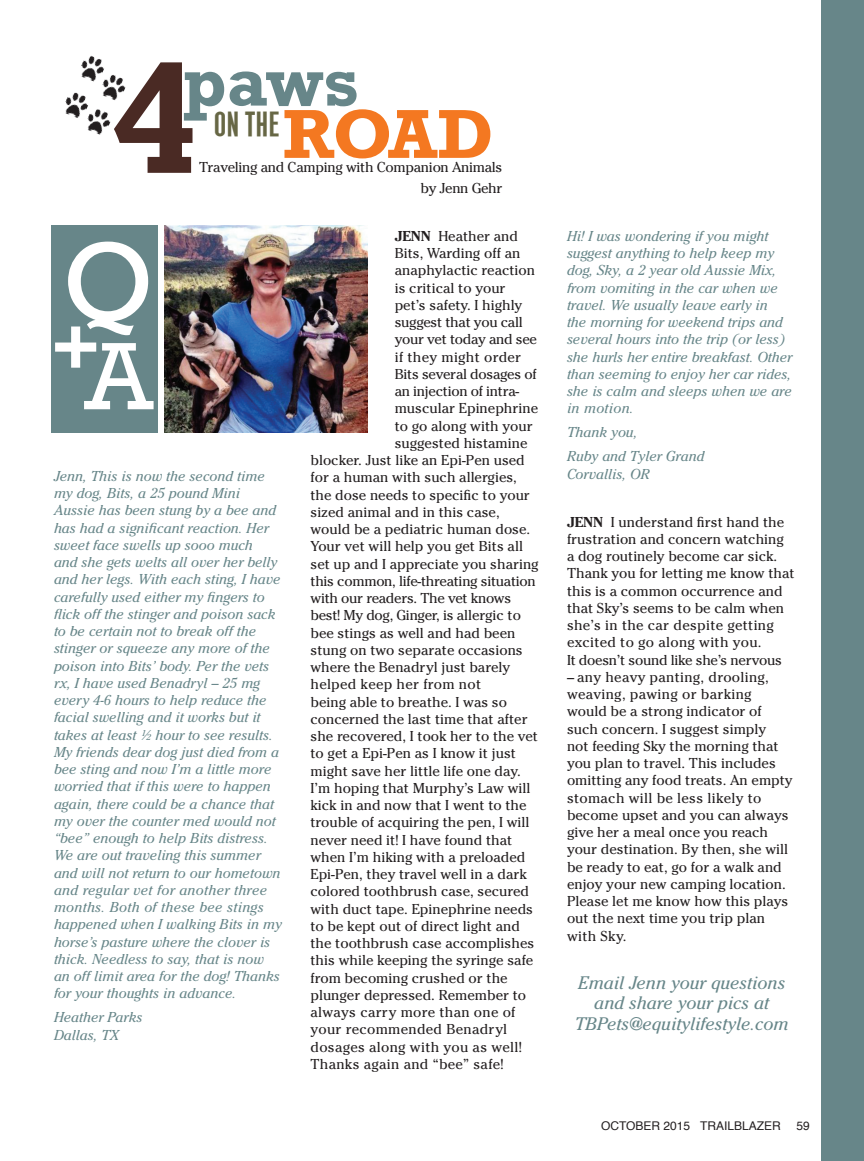
<style>
.page{position:relative;width:864px;height:1161px;background:#fff}
.page>*{position:absolute;margin:0;border:0;box-sizing:border-box;transform-origin:0 0}
.t1{font:700 159.9px "Rockwell";color:#4a2a24}
.t2{font:114.15px "Rockwell";color:#fff}
.t3{font:97.35px "Rockwell";color:#fff}
.t4{font:700 75px "Rockwell";color:#fff}
.t5{font:700 70.35px "Rockwell";color:#678689}
.t6{font:700 70.35px "Rockwell";color:#f47821}
.t7{font:27px "Attleboro Gothic WTF";color:#676745}
.PCHWY_Feature{font:italic 18px/20.2px "Cheltenham";color:#678689;text-align:center}
.PCHWY_Feature-2{font:14.25px/17.2px "Cheltenham";color:#231f20}
.PCHWY_Feature-3{font:italic 14.25px/17.2px "Cheltenham";color:#678689}
.PCHWY_Feature-4{font:14.25px "Cheltenham";letter-spacing:-.02em;color:#231f20}
.PCHWY_Feature-5{font:14.25px "Cheltenham";letter-spacing:.02em;color:#231f20}
.t8{font:12px "Helvetica";color:#231f20}
.s1{font-weight:700}
</style>
<div class="page">
<div style="left:822px;top:0;width:42px;height:1161px;background:#678689"></div>
<img style="left:81px;top:55px;width:23px;height:27px">
<img style="left:65px;top:92px;width:23px;height:26px">
<img style="left:98px;top:73px;width:28px;height:28px">
<img style="left:83px;top:107px;width:28px;height:28px">
<img style="left:164px;top:225px;width:204px;height:208px">
<div style="left:51px;top:225px;width:107px;height:208px;background:#678689"></div>
<p class="t1" style="left:111px;top:22px;width:90px">4</p>
<p class="t5" style="left:183px;top:39px;width:178px">paws</p>
<p class="t7" style="left:214px;top:110px;width:68px">ON THE</p>
<p class="t6" style="left:283px;top:92px;width:212px">ROAD</p>
<p class="PCHWY_Feature-4" style="left:420px;top:179px;width:84px">by Jenn Gehr</p>
<p class="PCHWY_Feature-4" style="left:199px;top:159px;width:305px">Traveling and Camping with Companion Animals</p>
<p class="t2" style="left:62px;top:216px;width:93px">Q</p>
<p class="t4" style="left:51px;top:302px;width:52px">+</p>
<p class="t3" style="left:85px;top:320px;width:69px">A</p>
<p class="PCHWY_Feature-3" style="left:54px;top:467px;width:230px">Jenn, This is now the second time my dog, Bits, a 25 pound Mini Aussie has been stung by a bee and has had a significant reaction. Her sweet face swells up sooo much<br>and she gets welts all over her belly and her legs. With each sting, I have carefully used either my fingers to flick off the stinger and poison sack to be certain not to break off the stinger or squeeze any more of the poison into Bits’ body. Per the vets rx, I have used Benadryl – 25 mg every 4-6 hours to help reduce the facial swelling and it works but it takes at least ½ hour to see results.<br>My friends dear dog just died from a bee sting and now I’m a little more worried that if this were to happen again, there could be a chance that my over the counter med would not “bee” enough to help Bits distress.<br>We are out traveling this summer and will not return to our hometown and regular vet for another three months. Both of these bee stings happened when I walking Bits in my horse’s pasture where the clover is thick. Needless to say, that is now an off limit area for the dog! Thanks for your thoughts in advance.</p>
<p class="PCHWY_Feature-3" style="left:54px;top:1009px;width:90px">Heather Parks<br>Dallas, TX</p>
<p class="PCHWY_Feature-2" style="left:395px;top:227px;width:125px"><span class="s1">JENN</span> Heather and</p>
<p class="PCHWY_Feature-2" style="left:395px;top:245px;width:127px">Bits, Warding off an</p>
<p class="PCHWY_Feature-2" style="left:395px;top:262px;width:142px">anaphylactic reaction</p>
<p class="PCHWY_Feature-2" style="left:395px;top:279px;width:112px">is critical to your</p>
<p class="PCHWY_Feature-2" style="left:395px;top:296px;width:129px">pet’s safety. I highly</p>
<p class="PCHWY_Feature-4" style="left:395px;top:314px;width:129px">suggest that you call</p>
<p class="PCHWY_Feature-4" style="left:395px;top:331px;width:144px">your vet today and see</p>
<p class="PCHWY_Feature-5" style="left:395px;top:348px;width:128px">if they might order</p>
<p class="PCHWY_Feature-4" style="left:395px;top:366px;width:143px">Bits several dosages of</p>
<p class="PCHWY_Feature-4" style="left:395px;top:383px;width:126px">an injection of intra-</p>
<p class="PCHWY_Feature-2" style="left:395px;top:400px;width:145px">muscular Epinephrine</p>
<p class="PCHWY_Feature-2" style="left:395px;top:417px;width:139px">to go along with your</p>
<p class="PCHWY_Feature-2" style="left:395px;top:434px;width:134px">suggested histamine</p>
<p class="PCHWY_Feature-2" style="left:310px;top:452px;width:216px">blocker. Just like an Epi-Pen used</p>
<p class="PCHWY_Feature-2" style="left:310px;top:469px;width:208px">for a human with such allergies,</p>
<p class="PCHWY_Feature-2" style="left:310px;top:486px;width:221px">the dose needs to specific to your</p>
<p class="PCHWY_Feature-2" style="left:310px;top:503px;width:191px">sized animal and in this case,</p>
<p class="PCHWY_Feature-2" style="left:310px;top:521px;width:221px">would be a pediatric human dose.</p>
<p class="PCHWY_Feature-2" style="left:310px;top:538px;width:214px">Your vet will help you get Bits all</p>
<p class="PCHWY_Feature-2" style="left:310px;top:555px;width:230px">set up and I appreciate you sharing</p>
<p class="PCHWY_Feature-4" style="left:310px;top:573px;width:227px">this common, life-threating situation</p>
<p class="PCHWY_Feature-4" style="left:310px;top:590px;width:202px">with our readers. The vet knows</p>
<p class="PCHWY_Feature-4" style="left:310px;top:607px;width:212px">best! My dog, Ginger, is allergic to</p>
<p class="PCHWY_Feature-2" style="left:310px;top:624px;width:206px">bee stings as well and had been</p>
<p class="PCHWY_Feature-2" style="left:310px;top:641px;width:214px">stung on two separate occasions</p>
<p class="PCHWY_Feature-2" style="left:310px;top:659px;width:201px">where the Benadryl just barely</p>
<p class="PCHWY_Feature-5" style="left:310px;top:676px;width:172px">helped keep her from not</p>
<p class="PCHWY_Feature-2" style="left:310px;top:693px;width:198px">being able to breathe. I was so</p>
<p class="PCHWY_Feature-2" style="left:310px;top:710px;width:219px">concerned the last time that after</p>
<p class="PCHWY_Feature-2" style="left:310px;top:728px;width:229px">she recovered, I took her to the vet</p>
<p class="PCHWY_Feature-2" style="left:310px;top:745px;width:207px">to get a Epi-Pen as I know it just</p>
<p class="PCHWY_Feature-2" style="left:310px;top:762px;width:212px">might save her little life one day.</p>
<p class="PCHWY_Feature-2" style="left:310px;top:779px;width:222px">I’m hoping that Murphy’s Law will</p>
<p class="PCHWY_Feature-2" style="left:310px;top:797px;width:218px">kick in and now that I went to the</p>
<p class="PCHWY_Feature-2" style="left:310px;top:814px;width:221px">trouble of acquiring the pen, I will</p>
<p class="PCHWY_Feature-2" style="left:310px;top:831px;width:203px">never need it! I have found that</p>
<p class="PCHWY_Feature-2" style="left:310px;top:848px;width:216px">when I’m hiking with a preloaded</p>
<p class="PCHWY_Feature-2" style="left:310px;top:866px;width:218px">Epi-Pen, they travel well in a dark</p>
<p class="PCHWY_Feature-2" style="left:310px;top:883px;width:220px">colored toothbrush case, secured</p>
<p class="PCHWY_Feature-2" style="left:310px;top:900px;width:224px">with duct tape. Epinephrine needs</p>
<p class="PCHWY_Feature-2" style="left:310px;top:917px;width:211px">to be kept out of direct light and</p>
<p class="PCHWY_Feature-2" style="left:310px;top:935px;width:225px">the toothbrush case accomplishes</p>
<p class="PCHWY_Feature-2" style="left:310px;top:952px;width:224px">this while keeping the syringe safe</p>
<p class="PCHWY_Feature-2" style="left:310px;top:969px;width:199px">from becoming crushed or the</p>
<p class="PCHWY_Feature-2" style="left:310px;top:986px;width:217px">plunger depressed. Remember to</p>
<p class="PCHWY_Feature-5" style="left:310px;top:1004px;width:207px">always carry more than one of</p>
<p class="PCHWY_Feature-5" style="left:310px;top:1021px;width:198px">your recommended Benadryl</p>
<p class="PCHWY_Feature-5" style="left:310px;top:1038px;width:213px">dosages along with you as well!</p>
<p class="PCHWY_Feature-5" style="left:310px;top:1056px;width:195px">Thanks again and “bee” safe!</p>
<p class="PCHWY_Feature-3" style="left:567px;top:227px;width:227px">Hi! I was wondering if you might suggest anything to help keep my dog, Sky, a 2 year old Aussie Mix, from vomiting in the car when we travel. We usually leave early in<br>the morning for weekend trips and several hours into the trip (or less) she hurls her entire breakfast. Other than seeming to enjoy her car rides, she is calm and sleeps when we are in motion.</p>
<p class="PCHWY_Feature-3" style="left:567px;top:424px;width:72px">Thank you,</p>
<p class="PCHWY_Feature-3" style="left:567px;top:448px;width:139px">Ruby and Tyler Grand<br>Corvallis, OR</p>
<p class="PCHWY_Feature-2" style="left:567px;top:513px;width:229px"><span class="s1">JENN</span> I understand first hand the frustration and concern watching a dog routinely become car sick.<br>Thank you for letting me know that this is a common occurrence and that Sky’s seems to be calm when she’s in the car despite getting excited to go along with you.<br>It doesn’t sound like she’s nervous</p>
<p class="PCHWY_Feature-2" style="left:567px;top:668px;width:227px">– any heavy panting, drooling, weaving, pawing or barking would be a strong indicator of such concern. I suggest simply<br>not feeding Sky the morning that you plan to travel. This includes omitting any food treats. An empty stomach will be less likely to become upset and you can always give her a meal once you reach your destination. By then, she will be ready to eat, go for a walk and enjoy your new camping location.<br>Please let me know how this plays out the next time you trip plan with Sky.</p>
<p class="PCHWY_Feature" style="left:578px;top:972px;width:209px">Email Jenn your questions and share your pics at</p>
<p class="PCHWY_Feature" style="left:575px;top:1013px;width:215px">TBPets@equitylifestyle.com</p>
<p class="t8" style="left:601px;top:1116px;width:181px">OCTOBER 2015 TRAILBLAZER</p>
<p class="t8" style="left:797px;top:1116px;width:15px">59</p>
</div>
